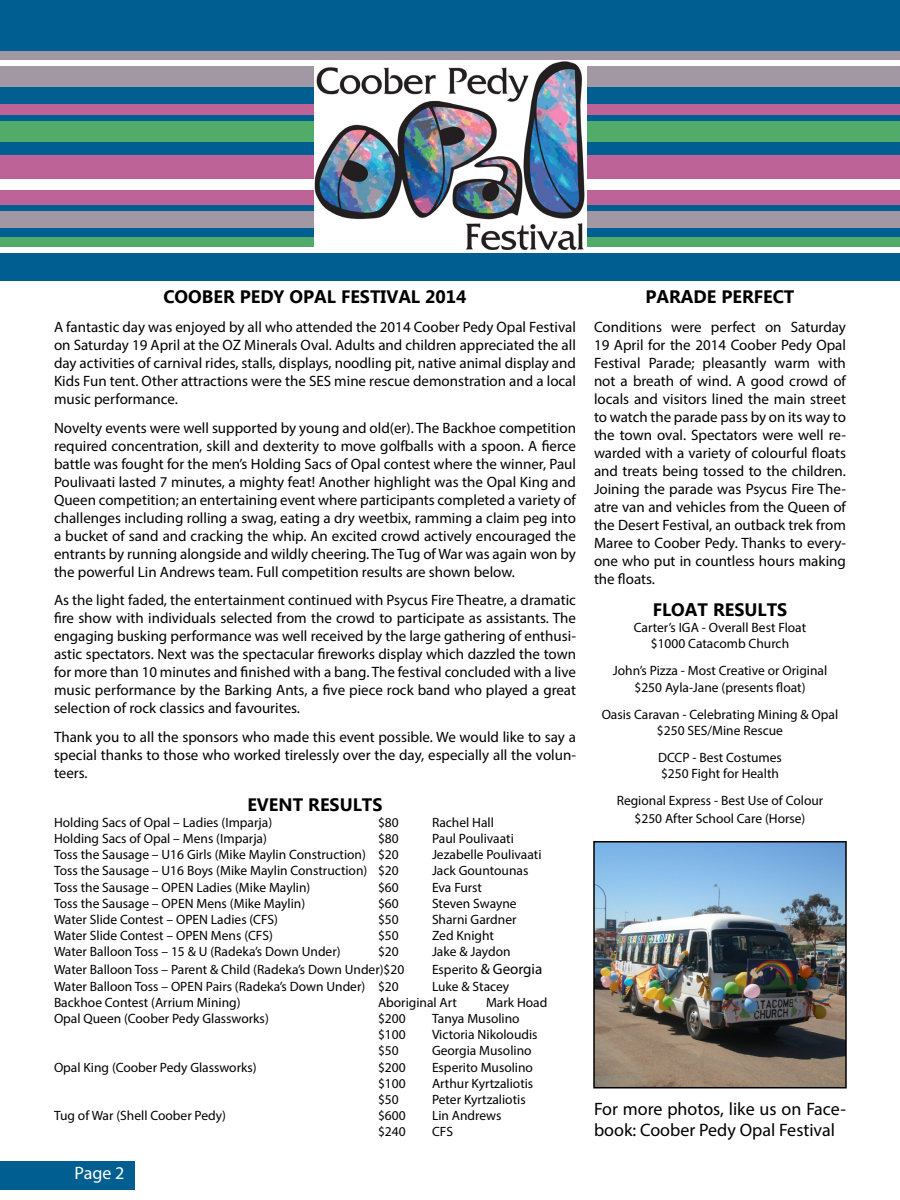
<style>
.page{position:relative;width:900px;height:1200px;background:#fff}
.page>*{position:absolute;margin:0;border:0;box-sizing:border-box;transform-origin:0 0}
.t1{font:700 18px "Ebrima";color:#000}
.t2{font:18px/21.6px "Myriad Pro";color:#000}
.t3{font:18px "Myriad Pro";color:#fff}
.t4{font:15px/18px "Myriad Pro";color:#000;text-align:justify}
.t5{font:13.5px "Myriad Pro";color:#000}
.s1{font-size:15px}
</style>
<div class="page">
<div style="left:0;top:0;width:900px;height:280px;background:#005e90"></div>
<div style="left:0;top:1161px;width:135px;height:28px;background:#005e90"></div>
<div style="left:0;top:155px;width:900px;height:50px;background:#bd6397"></div>
<div style="left:0;top:121px;width:900px;height:21px;background:#51ac69"></div>
<div style="left:0;top:51px;width:900px;height:36px;background:#a298a3"></div>
<div style="left:0;top:104px;width:900px;height:10px;background:#bd6397"></div>
<div style="left:0;top:211px;width:900px;height:17px;background:#a298a3"></div>
<div style="left:0;top:237px;width:900px;height:11px;background:#51ac69"></div>
<div style="left:0;top:179px;width:900px;height:11px;background:#fff"></div>
<div style="left:0;top:60px;width:900px;height:6px;background:#fff"></div>
<div style="left:0;top:247px;width:900px;height:6px;background:#fff"></div>
<img style="left:315px;top:61px;width:271px;height:189px">
<img style="left:596px;top:844px;width:248px;height:241px">
<div style="left:593px;top:841px;width:254px;height:247px;border:2px solid #000"></div>
<p class="t1" style="left:163px;top:283px;width:305px">COOBER PEDY OPAL FESTIVAL 2014</p>
<p class="t4" style="left:54px;top:318px;width:524px">A fantastic day was enjoyed by all who attended the 2014 Coober Pedy Opal Festival on Saturday 19 April at the OZ Minerals Oval. Adults and children appreciated the all day activities of carnival rides, stalls, displays, noodling pit, native animal display and Kids Fun tent. Other attractions were the SES mine rescue demonstration and a local music performance.</p>
<p class="t4" style="left:54px;top:418px;width:524px">Novelty events were well supported by young and old(er). The Backhoe competition required concentration, skill and dexterity to move golfballs with a spoon. A fierce battle was fought for the men’s Holding Sacs of Opal contest where the winner, Paul Poulivaati lasted 7 minutes, a mighty feat! Another highlight was the Opal King and Queen competition; an entertaining event where participants completed a variety of challenges including rolling a swag, eating a dry weetbix, ramming a claim peg into a bucket of sand and cracking the whip. An excited crowd actively encouraged the entrants by running alongside and wildly cheering. The Tug of War was again won by the powerful Lin Andrews team. Full competition results are shown below.</p>
<p class="t4" style="left:54px;top:591px;width:524px">As the light faded, the entertainment continued with Psycus Fire Theatre, a dramatic fire show with individuals selected from the crowd to participate as assistants. The engaging busking performance was well received by the large gathering of enthusi&shy;astic spectators. Next was the spectacular fireworks display which dazzled the town for more than 10 minutes and finished with a bang. The festival concluded with a live music performance by the Barking Ants, a five piece rock band who played a great selection of rock classics and favourites.</p>
<p class="t4" style="left:54px;top:728px;width:524px">Thank you to all the sponsors who made this event possible. We would like to say a special thanks to those who worked tirelessly over the day, especially all the volun&shy;teers.</p>
<p class="t1" style="left:247px;top:791px;width:137px">EVENT RESULTS</p>
<p class="t5" style="left:54px;top:814px;width:220px">Holding Sacs of Opal – Ladies (Imparja)</p>
<p class="t5" style="left:378px;top:814px;width:22px">$80</p>
<p class="t5" style="left:432px;top:814px;width:63px">Rachel Hall</p>
<p class="t5" style="left:54px;top:830px;width:214px">Holding Sacs of Opal – Mens (Imparja)</p>
<p class="t5" style="left:378px;top:830px;width:22px">$80</p>
<p class="t5" style="left:432px;top:830px;width:83px">Paul Poulivaati</p>
<p class="t5" style="left:54px;top:846px;width:346px">Toss the Sausage – U16 Girls (Mike Maylin Construction) $20</p>
<p class="t5" style="left:432px;top:846px;width:111px">Jezabelle Poulivaati</p>
<p class="t5" style="left:54px;top:863px;width:346px">Toss the Sausage – U16 Boys (Mike Maylin Construction) $20</p>
<p class="t5" style="left:432px;top:863px;width:98px">Jack Gountounas</p>
<p class="t5" style="left:54px;top:879px;width:258px">Toss the Sausage – OPEN Ladies (Mike Maylin)</p>
<p class="t5" style="left:378px;top:879px;width:22px">$60</p>
<p class="t5" style="left:432px;top:879px;width:52px">Eva Furst</p>
<p class="t5" style="left:54px;top:895px;width:253px">Toss the Sausage – OPEN Mens (Mike Maylin)</p>
<p class="t5" style="left:378px;top:895px;width:22px">$60</p>
<p class="t5" style="left:432px;top:895px;width:86px">Steven Swayne</p>
<p class="t5" style="left:54px;top:911px;width:226px">Water Slide Contest – OPEN Ladies (CFS)</p>
<p class="t5" style="left:378px;top:911px;width:22px">$50</p>
<p class="t5" style="left:432px;top:911px;width:86px">Sharni Gardner</p>
<p class="t5" style="left:54px;top:927px;width:220px">Water Slide Contest – OPEN Mens (CFS)</p>
<p class="t5" style="left:378px;top:927px;width:22px">$50</p>
<p class="t5" style="left:432px;top:927px;width:64px">Zed Knight</p>
<p class="t5" style="left:54px;top:944px;width:288px">Water Balloon Toss – 15 &amp; U (Radeka’s Down Under)</p>
<p class="t5" style="left:378px;top:944px;width:22px">$20</p>
<p class="t5" style="left:432px;top:944px;width:80px">Jake &amp; Jaydon</p>
<p class="t5" style="left:54px;top:962px;width:352px">Water Balloon Toss – Parent &amp; Child (Radeka’s Down Under)$20</p>
<p class="t5" style="left:432px;top:962px;width:112px">Esperito <span class="s1">&amp; Georgia</span></p>
<p class="t5" style="left:54px;top:978px;width:346px">Water Balloon Toss – OPEN Pairs (Radeka’s Down Under) $20</p>
<p class="t5" style="left:432px;top:978px;width:79px">Luke &amp; Stacey</p>
<p class="t5" style="left:54px;top:994px;width:188px">Backhoe Contest (Arrium Mining)</p>
<p class="t5" style="left:378px;top:994px;width:81px">Aboriginal Art</p>
<p class="t5" style="left:486px;top:994px;width:63px">Mark Hoad</p>
<p class="t5" style="left:54px;top:1010px;width:216px">Opal Queen (Coober Pedy Glassworks)</p>
<p class="t5" style="left:378px;top:1010px;width:29px">$200</p>
<p class="t5" style="left:432px;top:1010px;width:89px">Tanya Musolino</p>
<p class="t5" style="left:378px;top:1026px;width:29px">$100</p>
<p class="t5" style="left:432px;top:1026px;width:107px">Victoria Nikoloudis</p>
<p class="t5" style="left:378px;top:1043px;width:22px">$50</p>
<p class="t5" style="left:432px;top:1043px;width:101px">Georgia Musolino</p>
<p class="t5" style="left:54px;top:1059px;width:204px">Opal King (Coober Pedy Glassworks)</p>
<p class="t5" style="left:378px;top:1059px;width:29px">$200</p>
<p class="t5" style="left:432px;top:1059px;width:103px">Esperito Musolino</p>
<p class="t5" style="left:378px;top:1075px;width:29px">$100</p>
<p class="t5" style="left:432px;top:1075px;width:103px">Arthur Kyrtzaliotis</p>
<p class="t5" style="left:378px;top:1091px;width:22px">$50</p>
<p class="t5" style="left:432px;top:1091px;width:95px">Peter Kyrtzaliotis</p>
<p class="t5" style="left:54px;top:1107px;width:174px">Tug of War (Shell Coober Pedy)</p>
<p class="t5" style="left:378px;top:1107px;width:29px">$600</p>
<p class="t5" style="left:432px;top:1107px;width:71px">Lin Andrews</p>
<p class="t5" style="left:378px;top:1124px;width:29px">$240</p>
<p class="t5" style="left:432px;top:1124px;width:23px">CFS</p>
<p class="t3" style="left:75px;top:1162px;width:51px">Page 2</p>
<p class="t1" style="left:645px;top:283px;width:151px">PARADE PERFECT</p>
<p class="t4" style="left:594px;top:317px;width:254px">Conditions were perfect on Saturday 19 April for the 2014 Coober Pedy Opal Festival Parade; pleasantly warm with not a breath of wind. A good crowd of locals and visitors lined the main street to watch the parade pass by on its way to the town oval. Spectators were well re&shy;warded with a variety of colourful floats and treats being tossed to the children.<br>Joining the parade was Psycus Fire The&shy;atre van and vehicles from the Queen of the Desert Festival, an outback trek from Maree to Coober Pedy. Thanks to every&shy;one who put in countless hours making the floats.</p>
<p class="t1" style="left:653px;top:596px;width:136px">FLOAT RESULTS</p>
<p class="t5" style="left:634px;top:619px;width:174px">Carter’s IGA - Overall Best Float</p>
<p class="t5" style="left:651px;top:636px;width:140px">$1000 Catacomb Church</p>
<p class="t5" style="left:613px;top:663px;width:216px">John’s Pizza - Most Creative or Original</p>
<p class="t5" style="left:634px;top:679px;width:173px">$250 Ayla-Jane (presents float)</p>
<p class="t5" style="left:602px;top:706px;width:238px">Oasis Caravan - Celebrating Mining &amp; Opal</p>
<p class="t5" style="left:657px;top:722px;width:128px">$250 SES/Mine Rescue</p>
<p class="t5" style="left:658px;top:749px;width:125px">DCCP - Best Costumes</p>
<p class="t5" style="left:661px;top:765px;width:119px">$250 Fight for Health</p>
<p class="t5" style="left:617px;top:792px;width:208px">Regional Express - Best Use of Colour</p>
<p class="t5" style="left:635px;top:810px;width:172px">$250 After School Care (Horse)</p>
<p class="t2" style="left:594px;top:1097px;width:254px">For more photos, like us on Face&shy;book: Coober Pedy Opal Festival</p>
</div>
